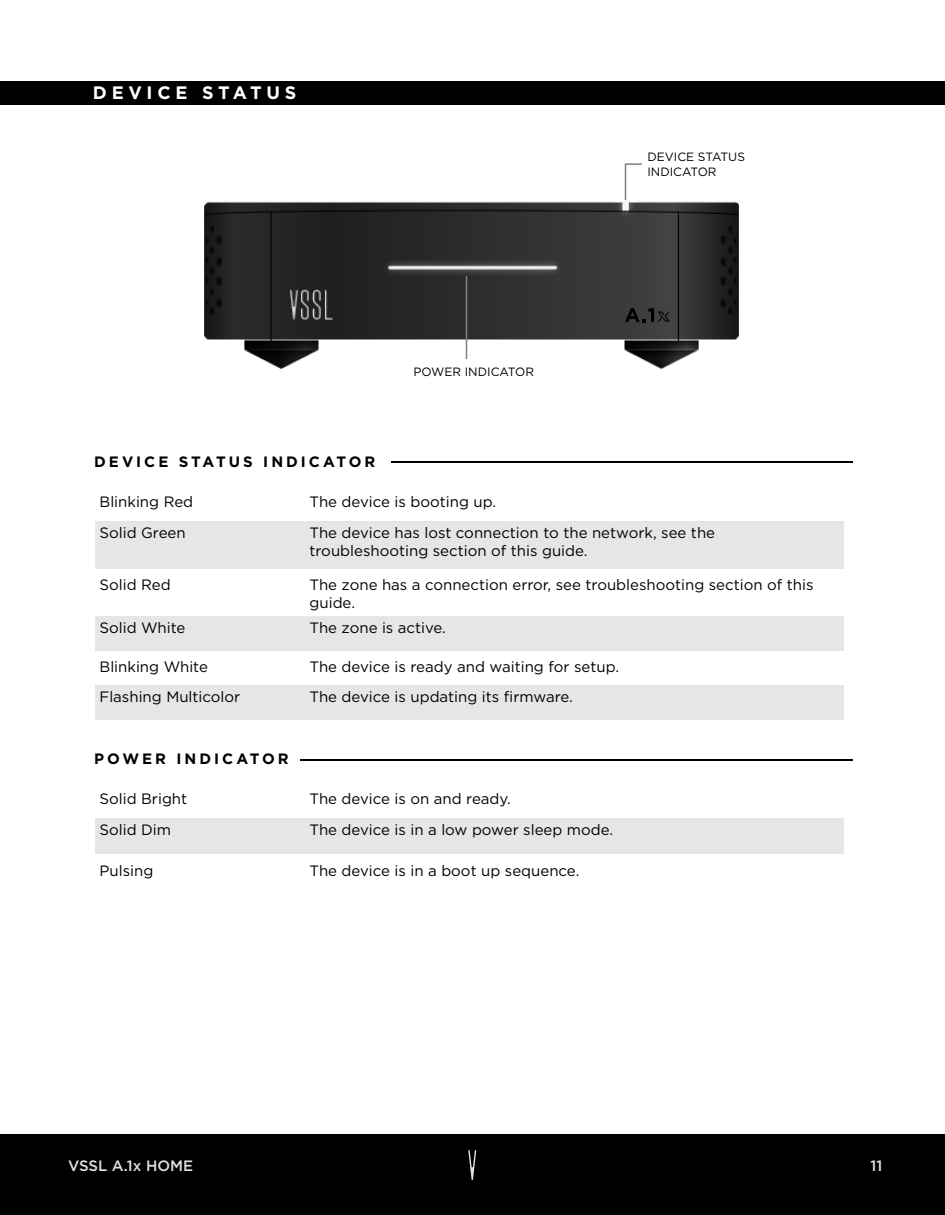
<style>
.page{position:relative;width:945px;height:1215px;background:#fff}
.page>*{position:absolute;margin:0;border:0;box-sizing:border-box;transform-origin:0 0}
.t1{font:700 18px "Gotham";letter-spacing:.26em;color:#fff}
.t2{font:15px/31.2px "Gotham";color:#000}
.t3{font:700 15px "Gotham";letter-spacing:.2em;color:#000}
.t4{font:500 15px "Gotham";color:#dfe0e1}
.t5{font:12px/14.4px "Gotham";color:#000}
</style>
<div class="page">
<div style="left:0;top:1134px;width:945px;height:81px;background:#000"></div>
<svg style="left:468px;top:1150px;width:8px;height:30px"></svg>
<div style="left:96px;top:521px;width:748px;height:47px;background:#e6e6e6"></div>
<div style="left:96px;top:685px;width:748px;height:34px;background:#e6e6e6"></div>
<div style="left:96px;top:616px;width:748px;height:34px;background:#e6e6e6"></div>
<img style="left:204px;top:201px;width:535px;height:168px">
<svg style="left:624px;top:163px;width:20px;height:39px"></svg>
<hr style="left:466px;top:276px;width:1px;height:83px;background:#808080">
<svg style="left:625px;top:308px;width:45px;height:14px"></svg>
<div style="left:0;top:81px;width:945px;height:24px;background:#000"></div>
<hr style="left:391px;top:462px;width:461px;height:1px;background:#000">
<div style="left:96px;top:818px;width:748px;height:35px;background:#e6e6e6"></div>
<hr style="left:300px;top:759px;width:552px;height:2px;background:#000">
<p class="t1" style="left:93px;top:80px;width:205px">DEVICE STATUS</p>
<p class="t3" style="left:94px;top:452px;width:283px">DEVICE STATUS INDICATOR</p>
<p class="t5" style="left:413px;top:364px;width:122px">POWER INDICATOR</p>
<p class="t5" style="left:647px;top:150px;width:99px">DEVICE STATUS<br>INDICATOR</p>
<p class="t2" style="left:100px;top:486px;width:95px">Blinking Red<br>Solid Green</p>
<p class="t2" style="left:310px;top:485px;width:407px">The device is booting up.<br>The device has lost connection to the network, see the</p>
<p class="t2" style="left:310px;top:535px;width:280px">troubleshooting section of this guide.</p>
<p class="t2" style="left:100px;top:568px;width:73px">Solid Red</p>
<p class="t2" style="left:310px;top:575px;width:506px;line-height:18px">The zone has a connection error, see troubleshooting section of this guide.</p>
<p class="t2" style="left:100px;top:612px;width:87px">Solid White</p>
<p class="t2" style="left:310px;top:612px;width:138px">The zone is active.</p>
<p class="t2" style="left:100px;top:651px;width:110px">Blinking White</p>
<p class="t2" style="left:310px;top:651px;width:311px">The device is ready and waiting for setup.</p>
<p class="t2" style="left:100px;top:681px;width:142px">Flashing Multicolor</p>
<p class="t2" style="left:310px;top:681px;width:265px">The device is updating its firmware.</p>
<p class="t3" style="left:94px;top:749px;width:196px">POWER INDICATOR</p>
<p class="t2" style="left:100px;top:783px;width:89px">Solid Bright<br>Solid Dim</p>
<p class="t2" style="left:310px;top:783px;width:305px">The device is on and ready.<br>The device is in a low power sleep mode.</p>
<p class="t2" style="left:100px;top:855px;width:55px">Pulsing</p>
<p class="t2" style="left:310px;top:855px;width:271px">The device is in a boot up sequence.</p>
<p class="t4" style="left:68px;top:1156px;width:127px">VSSL A.1x HOME</p>
<p class="t4" style="left:871px;top:1156px;width:13px">11</p>
</div>
